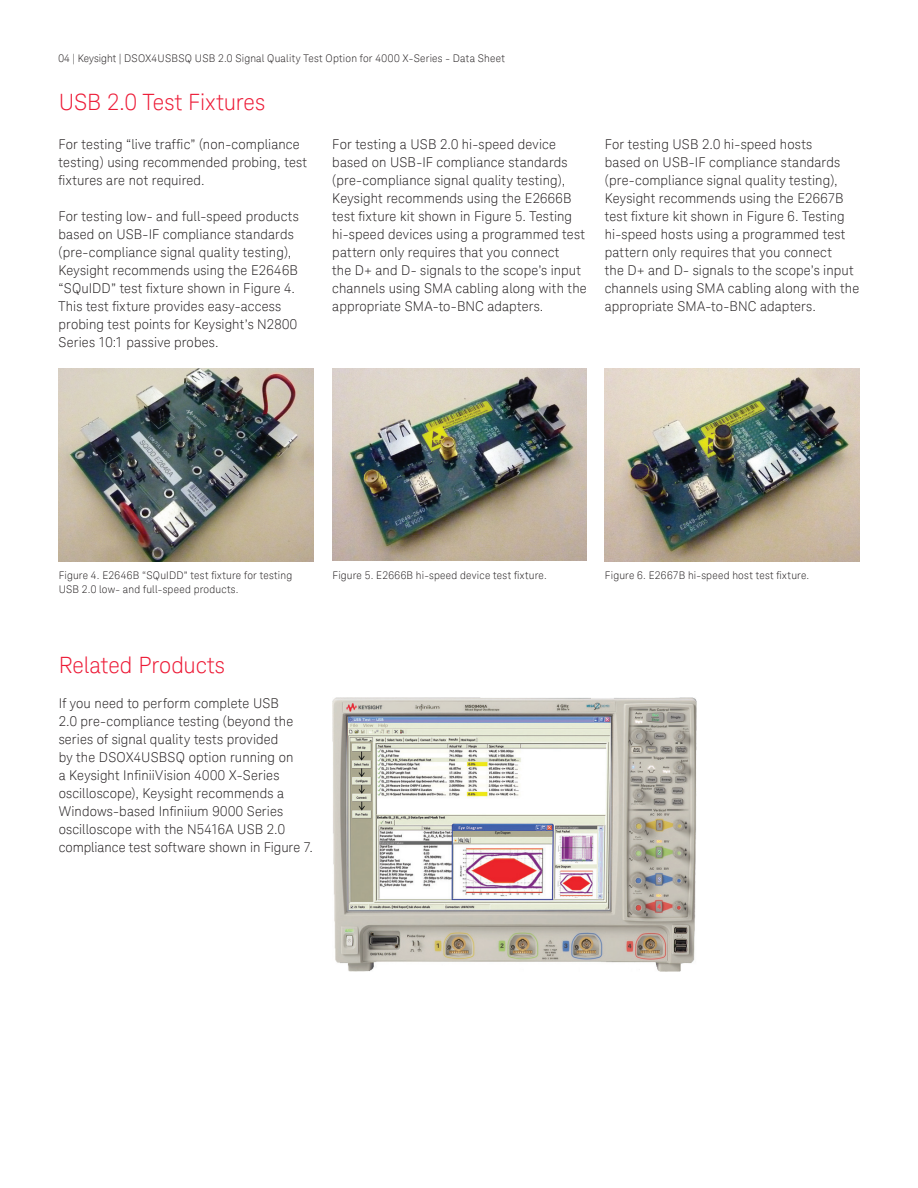
<style>
.page{position:relative;width:918px;height:1188px;background:#fff}
.page>*{position:absolute;margin:0;border:0;box-sizing:border-box;transform-origin:0 0}
.t1{font:300 22.5px "Keysight Sans";color:#ed1a36}
.t2{font:300 13.5px/18px "Keysight Sans";letter-spacing:.01em;color:#231f20}
.t3{font:300 10.5px/13.5px "Keysight Sans";letter-spacing:.02em;color:#231f20}
</style>
<div class="page">
<img style="left:59px;top:369px;width:254px;height:192px">
<img style="left:333px;top:369px;width:254px;height:192px">
<img style="left:605px;top:369px;width:255px;height:192px">
<img style="left:332px;top:697px;width:364px;height:274px">
<p class="t3" style="left:59px;top:51px;width:448px">04 | Keysight | DSOX4USBSQ USB 2.0 Signal Quality Test Option for 4000 X-Series - Data Sheet</p>
<h1 class="t1" style="left:59px;top:89px;width:208px">USB 2.0 Test Fixtures</h1>
<p class="t2" style="left:59px;top:135px;width:250px">For testing “live traffic” (non-compliance testing) using recommended probing, test fixtures are not required.</p>
<p class="t2" style="left:59px;top:207px;width:242px">For testing low- and full-speed products based on USB-IF compliance standards (pre-compliance signal quality testing), Keysight recommends using the E2646B “SQuIDD” test fixture shown in Figure 4.<br>This test fixture provides easy-access probing test points for Keysight’s N2800<br>Series 10:1 passive probes.</p>
<p class="t2" style="left:332px;top:135px;width:256px">For testing a USB 2.0 hi-speed device based on USB-IF compliance standards (pre-compliance signal quality testing), Keysight recommends using the E2666B test fixture kit shown in Figure 5. Testing hi-speed devices using a programmed test pattern only requires that you connect<br>the D+ and D- signals to the scope’s input channels using SMA cabling along with the appropriate SMA-to-BNC adapters.</p>
<p class="t2" style="left:605px;top:135px;width:256px">For testing USB 2.0 hi-speed hosts<br>based on USB-IF compliance standards (pre-compliance signal quality testing), Keysight recommends using the E2667B test fixture kit shown in Figure 6. Testing hi-speed hosts using a programmed test pattern only requires that you connect<br>the D+ and D- signals to the scope’s input channels using SMA cabling along with the appropriate SMA-to-BNC adapters.</p>
<p class="t3" style="left:59px;top:569px;width:235px">Figure 4. E2646B “SQuIDD” test fixture for testing<br>USB 2.0 low- and full-speed products.</p>
<p class="t3" style="left:333px;top:569px;width:216px">Figure 5. E2666B hi-speed device test fixture.</p>
<p class="t3" style="left:605px;top:569px;width:206px">Figure 6. E2667B hi-speed host test fixture.</p>
<h1 class="t1" style="left:59px;top:652px;width:168px">Related Products</h1>
<p class="t2" style="left:59px;top:695px;width:256px">If you need to perform complete USB<br>2.0 pre-compliance testing (beyond the series of signal quality tests provided<br>by the DSOX4USBSQ option running on<br>a Keysight InfiniiVision 4000 X-Series oscilloscope), Keysight recommends a Windows-based Infiniium 9000 Series oscilloscope with the N5416A USB 2.0 compliance test software shown in Figure 7.</p>
</div>
